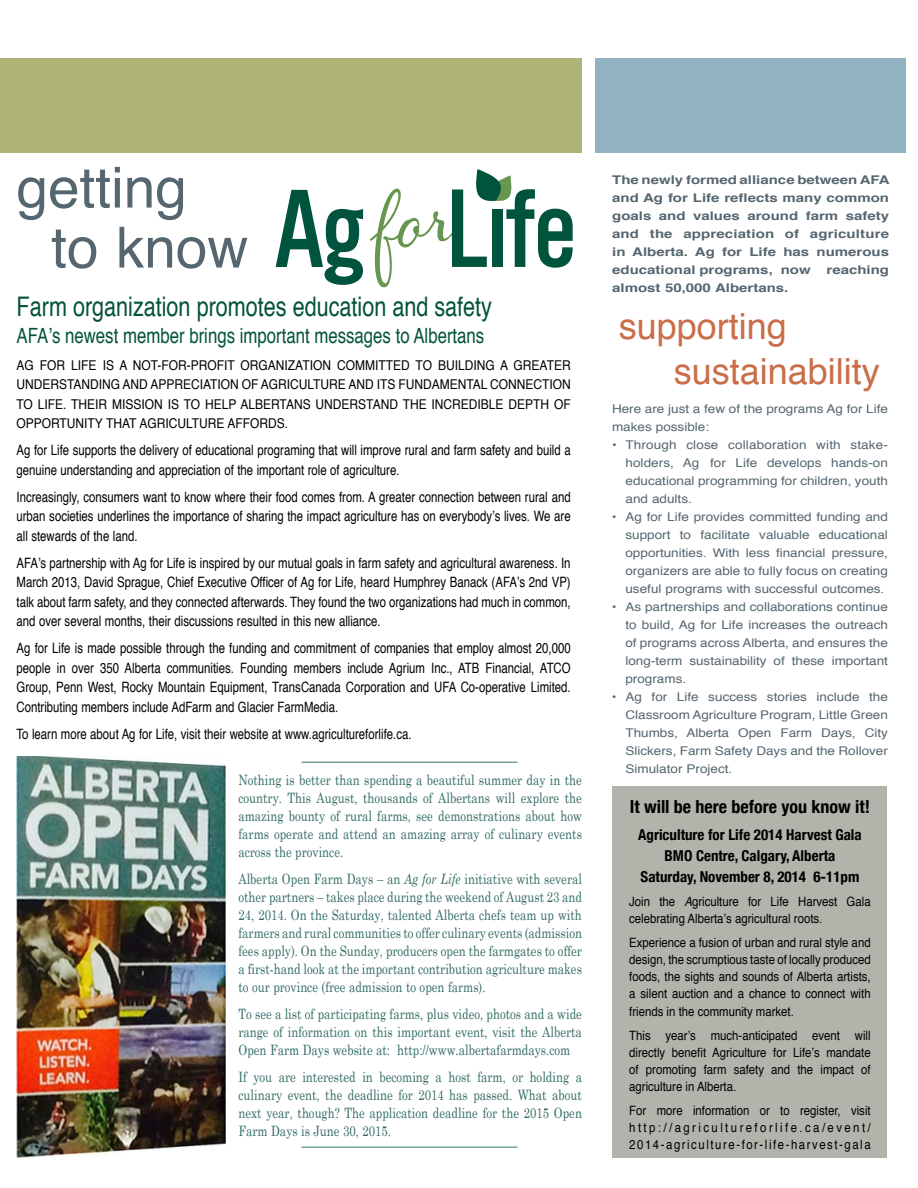
<style>
.page{position:relative;width:918px;height:1188px;background:#fff}
.page>*{position:absolute;margin:0;border:0;box-sizing:border-box;transform-origin:0 0}
.t1{font:56.7px/60px "Helvetica";color:#556670}
.t2{font:36px/45px "Helvetica";color:#ca6d48}
.t3{font:27px "Helvetica";color:#03533d;scale:.8 1}
.t4{font:21px "Helvetica";color:#03533d;scale:.8 1}
.t5{font:700 condensed 18px "Helvetica Neue";color:#000}
.t6{font:700 condensed 15px/21px "Helvetica Neue";color:#000;text-align:center}
.t7{font:14.25px/19.5px "Helvetica";color:#000;text-align:justify;scale:.8 1}
.t8{font:14.25px/18px "Century Schoolbook";color:#336c66;text-align:justify;scale:.8 1}
.t9{font:13.5px "Helvetica";color:#000;scale:.89 1}
.t10{font:12.9px/17.1px "Helvetica";color:#000;text-align:justify;scale:.89 1}
.t11{font:12px/18px "Helvetica";color:#556670;text-align:justify;scale:1.12 1}
.t12{font:700 12px/18px "Helvetica";color:#556670;text-align:justify;scale:1.25 1}
.s1{font-style:italic}
</style>
<div class="page">
<div style="left:613px;top:787px;width:274px;height:371px;background:#b3b2ab"></div>
<div style="left:596px;top:58px;width:310px;height:95px;background:#91b2c1"></div>
<div style="left:0;top:58px;width:582px;height:95px;background:#aeb477"></div>
<svg style="left:370px;top:169px;width:203px;height:118px"></svg>
<svg style="left:276px;top:190px;width:87px;height:95px"></svg>
<img style="left:17px;top:757px;width:208px;height:401px">
<hr style="left:302px;top:1147px;width:216px;height:1px;background:#36726a">
<hr style="left:302px;top:762px;width:216px;height:1px;background:#36726a">
<h1 class="t1" style="left:51px;top:159px;width:199px;text-indent:-35px">getting<br>to know</h1>
<h3 class="t3" style="left:17px;top:286px;width:596px">Farm organization promotes education and safety</h3>
<h3 class="t4" style="left:17px;top:320px;width:586px">AFA’s newest member brings important messages to Albertans</h3>
<p class="t9" style="left:17px;top:354px;width:37px">Ag for</p>
<p class="t9" style="left:71px;top:354px;width:15px">Life</p>
<p class="t9" style="left:103px;top:354px;width:11px">isa</p>
<p class="t9" style="left:133px;top:354px;width:234px">not-for-profitorganization comm</p>
<p class="t9" style="left:375px;top:354px;width:14px">ittedtobu</p>
<p class="t9" style="left:455px;top:354px;width:44px">ildingag</p>
<p class="t9" style="left:523px;top:354px;width:19px">reate</p>
<p class="t9" style="left:562px;top:354px;width:11px">r</p>
<p class="t9" style="left:17px;top:374px;width:147px">understandingandapp</p>
<p class="t9" style="left:174px;top:374px;width:81px">reciation ofag</p>
<p class="t9" style="left:278px;top:374px;width:23px">ricultu</p>
<p class="t9" style="left:329px;top:374px;width:66px">reand itsfu</p>
<p class="t9" style="left:414px;top:374px;width:21px">ndame</p>
<p class="t9" style="left:458px;top:374px;width:19px">ntalco</p>
<p class="t9" style="left:508px;top:374px;width:72px">nnection</p>
<p class="t9" style="left:17px;top:393px;width:9px">tol</p>
<p class="t9" style="left:45px;top:393px;width:151px">ife. Their mission istohelp</p>
<p class="t9" style="left:240px;top:393px;width:176px">Albertansunderstandthe</p>
<p class="t9" style="left:432px;top:393px;width:63px">incredible</p>
<p class="t9" style="left:509px;top:393px;width:19px">Depthof</p>
<p class="t9" style="left:17px;top:413px;width:11px">oppo</p>
<p class="t9" style="left:51px;top:413px;width:67px">rtu nity thatag</p>
<p class="t9" style="left:157px;top:413px;width:23px">ricultu</p>
<p class="t9" style="left:208px;top:413px;width:19px">reaffo</p>
<p class="t9" style="left:260px;top:413px;width:34px">rds.</p>
<p class="t7" style="left:17px;top:441px;width:694px">Ag for Life supports the delivery of educational programing that will improve rural and farm safety and build a genuine understanding and appreciation of the important role of agriculture.</p>
<p class="t7" style="left:17px;top:487px;width:694px">Increasingly, consumers want to know where their food comes from. A greater connection between rural and urban societies underlines the importance of sharing the impact agriculture has on everybody’s lives. We are all stewards of the land.</p>
<p class="t7" style="left:17px;top:553px;width:694px">AFA’s partnership with Ag for Life is inspired by our mutual goals in farm safety and agricultural awareness. In March 2013, David Sprague, Chief Executive Officer of Ag for Life, heard Humphrey Banack (AFA’s 2nd VP) talk about farm safety, and they connected afterwards. They found the two organizations had much in common, and over several months, their discussions resulted in this new alliance.</p>
<p class="t7" style="left:17px;top:639px;width:694px">Ag for Life is made possible through the funding and commitment of companies that employ almost 20,000 people in over 350 Alberta communities. Founding members include Agrium I nc., ATB Financial, ATCO Group, Penn West, Rocky Mountain Equipment, TransCanada Corporation and UFA Co-operative Limited.<br>Contributing members include AdFarm and Glacier FarmMedia.</p>
<p class="t7" style="left:17px;top:724px;width:495px">To learn more about Ag for Life, visit their website at www.agricultureforlife.ca.</p>
<p class="t8" style="left:239px;top:770px;width:431px">Nothing is better than spending a beautiful summer day in the country. This August, thousands of Albertans will explore the amazing bounty of rural farms, see demonstrations about how farms operate and attend an amazing array of culinary events across the province.</p>
<p class="t8" style="left:239px;top:869px;width:431px">Alberta Open Farm Days – an <span class="s1">Ag for Life</span> initiative with several other partners – takes place during the weekend of August 23 and 24, 2014. On the Saturday, talented Alberta chefs team up with farmers and rural communities to offer culinary events (admission fees apply). On the Sunday, producers open the farmgates to offer a first-hand look at the important contribution agriculture makes to our province (free admission to open farms).</p>
<p class="t8" style="left:239px;top:1004px;width:431px">To see a list of participating farms, plus video, photos and a wide range of information on this important event, visit the Alberta Open Farm Days website at: http://www.albertafarmdays.com</p>
<p class="t8" style="left:239px;top:1067px;width:431px">If you are interested in becoming a host farm, or holding a culinary event, the deadline for 2014 has passed. What about next year, though? The application deadline for the 2015 Open Farm Days is June 30, 2015.</p>
<p class="t12" style="left:612px;top:171px;width:223px">The newly formed alliance between AFA and Ag for Life reflects many common goals and values around farm safety and the appreciation of agriculture in Alberta. Ag for Life has numerous educational programs, now</p>
<p class="t12" style="left:827px;top:261px;width:52px">reaching</p>
<p class="t12" style="left:612px;top:279px;width:142px">almost 50,000 Albertans.</p>
<h2 class="t2" style="left:674px;top:305px;width:208px;text-indent:-55px">supporting sustainability</h2>
<p class="t11" style="left:612px;top:400px;width:248px">Here are just a few of the programs Ag for Life makes possible:</p>
<p class="t11" style="left:625px;top:436px;width:236px;text-indent:-13px">• Through close collaboration with stake&shy;holders, Ag for Life develops hands-on educational programming for children, youth and adults.</p>
<p class="t11" style="left:625px;top:508px;width:236px;text-indent:-13px">• Ag for Life provides committed funding and support to facilitate valuable educational opportunities. With less financial pressure, organizers are able to fully focus on creating useful programs with successful outcomes.</p>
<p class="t11" style="left:625px;top:598px;width:236px;text-indent:-14px">• As partnerships and collaborations continue to build, Ag for Life increases the outreach of programs across Alberta, and ensures the long-term sustainability of these important programs.</p>
<p class="t11" style="left:625px;top:688px;width:236px;text-indent:-14px">• Ag for Life success stories include the Classroom Agriculture Program, Little Green Thumbs, Alberta Open Farm Days, City Slickers, Farm Safety Days and the Rollover Simulator Project.</p>
<p class="t5" style="left:630px;top:796px;width:242px">It will be here before you know it!</p>
<p class="t6" style="left:638px;top:824px;width:225px">Agriculture for Life 2014 Harvest Gala<br>BMO Centre, Calgary, Alberta<br>Saturday, November 8, 2014 6-11pm</p>
<p class="t10" style="left:629px;top:893px;width:273px">Join the <span class="s1">A</span>griculture for Life Harvest Gala celebrating Alberta’s agricultural roots.</p>
<p class="t10" style="left:629px;top:934px;width:273px">Experience a fusion of urban and rural style and design, the scrumptious taste of locally produced foods, the sights and sounds of Alberta artists, a silent auction and a chance to connect with friends in the community market.</p>
<p class="t10" style="left:629px;top:1027px;width:273px">This year’s much-anticipated event will directly benefit Agriculture for Life’s mandate of promoting farm safety and the impact of agriculture in Alberta.</p>
<p class="t10" style="left:629px;top:1102px;width:273px">For more information or to register, visit http://agricultureforlife.ca/event/ 2014-agriculture-for-life-harvest-gala</p>
</div>
